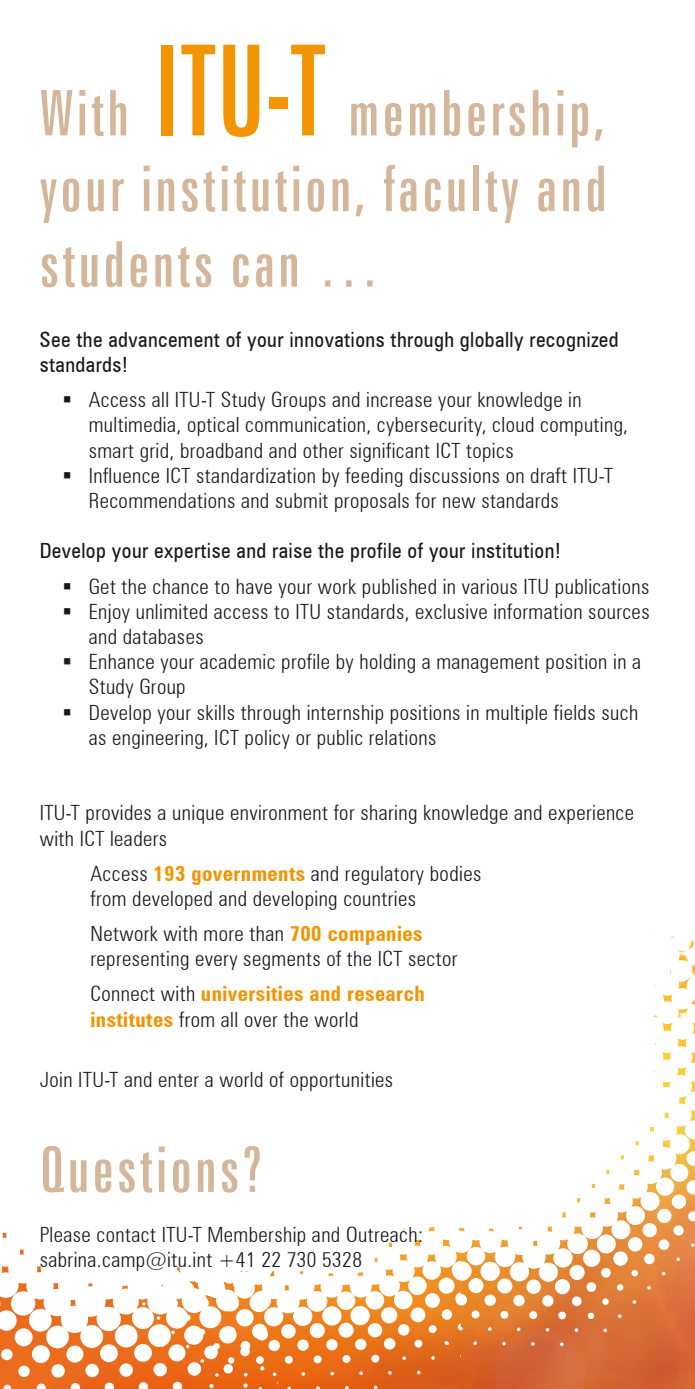
<style>
.page{position:relative;width:695px;height:1389px;background:#fff}
.page>*{position:absolute;margin:0;border:0;box-sizing:border-box;transform-origin:0 0}
.t1{font:extra-condensed 63px/75.6px "Zurich BT";letter-spacing:.05em;color:#d4b79a;text-align:justify}
.t2{font:300 condensed 21px/25.2px "Zurich BT";letter-spacing:.02em;color:#1a171c}
.t3{font:condensed 21px/25.2px "Zurich BT";letter-spacing:.02em;color:#1a171c}
.t4{font:700 condensed 21px/25.2px "Zurich BT";letter-spacing:.02em;color:#f29500}
.s1{font-size:126px;color:#f29500}
.s2{font-weight:700;color:#f29500}
.s3{font-weight:300;color:#1a171c}
</style>
<div class="page">
<svg style="left:0;top:928px;width:694px;height:461px"></svg>
<h1 class="t1" style="left:40px;top:76px;width:568px">With <span class="s1">ITU-T</span> membership, your institution, faculty and students can …</h1>
<p class="t3" style="left:40px;top:327px;width:580px">See the advancement of your innovations through globally recognized standards!</p>
<p class="t2" style="left:89px;top:387px;width:540px;text-indent:-26px">▪ Access all ITU-T Study Groups and increase your knowledge in multimedia, optical communication, cybersecurity, cloud computing, smart grid, broadband and other significant ICT topics</p>
<p class="t2" style="left:89px;top:463px;width:525px;text-indent:-26px">▪ Influence ICT standardization by feeding discussions on draft ITU-T<br>Recommendations and submit proposals for new standards</p>
<p class="t3" style="left:40px;top:538px;width:523px">Develop your expertise and raise the profile of your institution!</p>
<p class="t2" style="left:62px;top:573px;width:588px">▪ Get the chance to have your work published in various ITU publications</p>
<p class="t2" style="left:89px;top:599px;width:562px;text-indent:-26px">▪ Enjoy unlimited access to ITU standards, exclusive information sources and databases</p>
<p class="t2" style="left:89px;top:649px;width:554px;text-indent:-26px">▪ Enhance your academic profile by holding a management position in a<br>Study Group</p>
<p class="t2" style="left:89px;top:699px;width:551px;text-indent:-26px">▪ Develop your skills through internship positions in multiple fields such as engineering, ICT policy or public relations</p>
<p class="t2" style="left:40px;top:800px;width:596px">ITU-T provides a unique environment for sharing knowledge and experience with ICT leaders</p>
<p class="t2" style="left:90px;top:860px;width:392px">Access <span class="s2">193 governments</span> and regulatory bodies from developed and developing countries</p>
<p class="t2" style="left:90px;top:921px;width:368px">Network with more than <span class="s2">700 companies </span>representing every segments of the ICT sector</p>
<p class="t4" style="left:90px;top:981px;width:335px"><span class="s3">Connect with</span> universities and research institutes <span class="s3">from all over the world</span></p>
<p class="t2" style="left:40px;top:1067px;width:355px">Join ITU-T and enter a world of opportunities</p>
<h1 class="t1" style="left:40px;top:1132px;width:225px">Questions?</h1>
<p class="t2" style="left:40px;top:1222px;width:385px">Please contact ITU-T Membership and Outreach: sabrina.camp@itu.int +41 22 730 5328</p>
</div>
